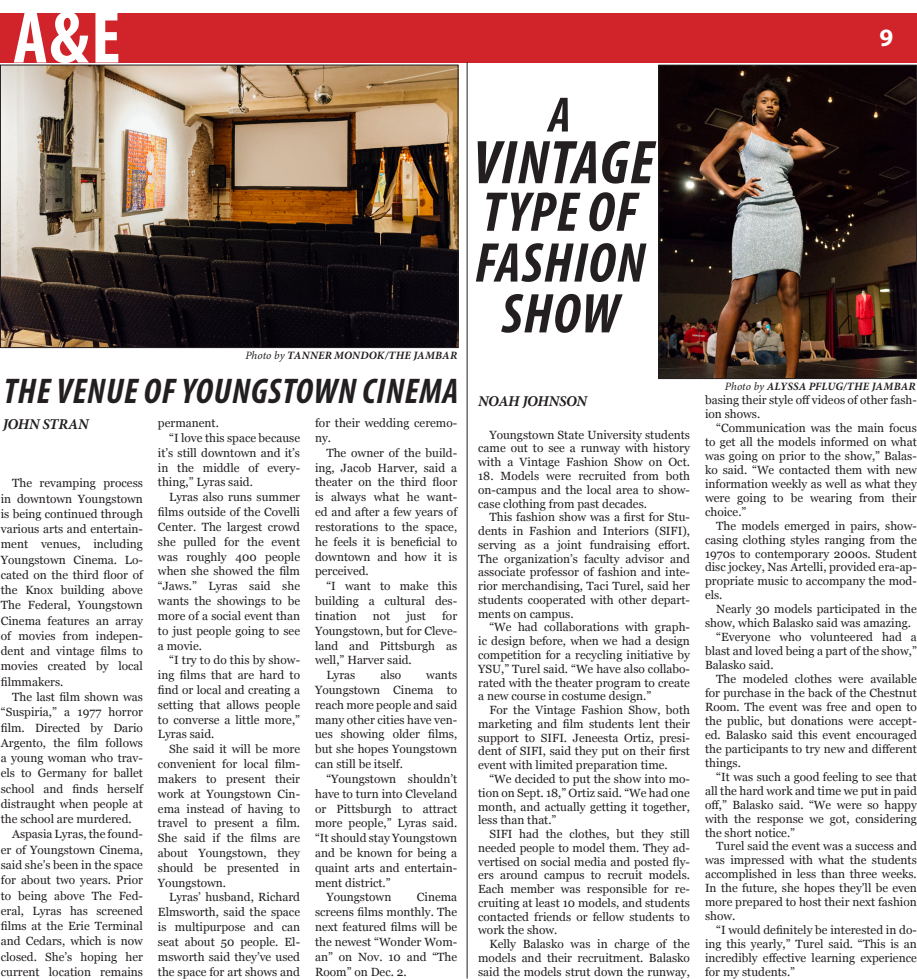
<style>
.page{position:relative;width:917px;height:979px;background:#fff}
.page>*{position:absolute;margin:0;border:0;box-sizing:border-box;transform-origin:0 0}
.Small_Headline{font:700 condensed 75px "Myriad Pro";color:#fff}
.t1{font:italic 700 condensed 62.25px "Myriad Pro";letter-spacing:.02em;color:#231f20}
.t2{font:italic 700 condensed 56.5px/50.8px "Myriad Pro";letter-spacing:.02em;color:#231f20;text-align:center}
.t3{font:italic 700 condensed 50px "Myriad Pro";color:#231f20}
.t4{font:italic 700 condensed 35.88px "Myriad Pro";letter-spacing:.02em;color:#231f20}
.Small_Headline-2{font:700 25px "Myriad Pro";color:#fff}
.t5{font:italic 700 15px "Minion Pro";letter-spacing:-.03em;color:#231f20}
.t6{font:11.88px/14.9px "Georgia";color:#231f20;text-align:justify}
.t7{font:italic 700 11.25px "Minion Pro";letter-spacing:.01em;color:#231f20}
.s1{font-weight:400}
</style>
<div class="page">
<div style="left:0;top:13px;width:917px;height:49px;background:#d1232a"></div>
<img style="left:660px;top:67px;width:255px;height:310px">
<div style="left:658px;top:65px;width:259px;height:314px;border:1px solid #231f20"></div>
<img style="left:2px;top:67px;width:454px;height:279px">
<div style="left:0;top:65px;width:458px;height:283px;border:1px solid #231f20"></div>
<hr style="left:467px;top:62px;width:1px;height:916px;background:#231f20">
<p class="Small_Headline" style="left:13px;top:-9px;width:109px">A&amp;E</p>
<p class="t7" style="left:245px;top:347px;width:213px"><span class="s1">Photo by</span> TANNER MONDOK/THE JAMBAR</p>
<p class="t4" style="left:4px;top:368px;width:456px">THE VENUE OF YOUNGSTOWN CINEMA</p>
<p class="t5" style="left:3px;top:414px;width:87px">JOHN STRAN</p>
<p class="t6" style="left:1px;top:476px;width:144px;line-height:15.2px;text-indent:11px">The revamping process in downtown Youngstown is being continued through various arts and entertain&shy;ment venues, including Youngstown Cinema. Lo&shy;cated on the third floor of the Knox building above The Federal, Youngstown Cinema features an array of movies from indepen&shy;dent and vintage films to movies created by local filmmakers.</p>
<p class="t6" style="left:1px;top:689px;width:144px;line-height:15.2px;text-indent:11px">The last film shown was “Suspiria,” a 1977 horror film. Directed by Dario Argento, the film follows a young woman who trav&shy;els to Germany for ballet school and finds herself distraught when people at the school are murdered.</p>
<p class="t6" style="left:1px;top:827px;width:144px;line-height:15.2px;text-indent:11px">Aspasia Lyras, the found&shy;er of Youngstown Cinema, said she’s been in the space for about two years. Prior to being above The Fed&shy;eral, Lyras has screened films at the Erie Terminal and Cedars, which is now closed. She’s hoping her current location remains</p>
<p class="t6" style="left:158px;top:416px;width:62px">permanent.</p>
<p class="t6" style="left:158px;top:431px;width:144px;text-indent:11px">“I love this space because it’s still downtown and it’s in the middle of every&shy;thing,” Lyras said.</p>
<p class="t6" style="left:158px;top:490px;width:144px;text-indent:11px">Lyras also runs summer films outside of the Covelli Center. The largest crowd she pulled for the event was roughly 400 people when she showed the film “Jaws.” Lyras said she wants the showings to be more of a social event than to just people going to see a movie.</p>
<p class="t6" style="left:158px;top:653px;width:144px;text-indent:11px">“I try to do this by show&shy;ing films that are hard to find or local and creating a setting that allows people to converse a little more,” Lyras said.</p>
<p class="t6" style="left:158px;top:742px;width:144px;text-indent:11px">She said it will be more convenient for local film&shy;makers to present their work at Youngstown Cin&shy;ema instead of having to travel to present a film.<br>She said if the films are about Youngstown, they should be presented in Youngstown.</p>
<p class="t6" style="left:158px;top:890px;width:144px;text-indent:11px">Lyras’ husband, Richard Elmsworth, said the space is multipurpose and can seat about 50 people. El&shy;msworth said they’ve used the space for art shows and</p>
<p class="t6" style="left:315px;top:416px;width:144px">for their wedding ceremo&shy;ny.</p>
<p class="t6" style="left:315px;top:445px;width:144px;text-indent:11px">The owner of the build&shy;ing, Jacob Harver, said a theater on the third floor is always what he want&shy;ed and after a few years of restorations to the space, he feels it is beneficial to downtown and how it is perceived.</p>
<p class="t6" style="left:315px;top:579px;width:144px;text-indent:11px">“I want to make this building a cultural des&shy;tination</p>
<p class="t6" style="left:315px;top:608px;width:144px;text-indent:127px">for Youngstown, but for Cleve&shy;land and Pittsburgh as well,” Harver said.</p>
<p class="t6" style="left:326px;top:668px;width:30px">Lyras</p>
<p class="t6" style="left:380px;top:668px;width:22px">also</p>
<p class="t6" style="left:373px;top:608px;width:19px">not</p>
<p class="t6" style="left:406px;top:608px;width:21px">just</p>
<p class="t6" style="left:315px;top:668px;width:144px;text-indent:111px">wants Youngstown Cinema to reach more people and said many other cities have ven&shy;ues showing older films, but she hopes Youngstown can still be itself.</p>
<p class="t6" style="left:315px;top:771px;width:144px;text-indent:11px">“Youngstown shouldn’t have to turn into Cleveland or Pittsburgh to attract more people,” Lyras said. “It should stay Youngstown and be known for being a quaint arts and entertain&shy;ment district.”</p>
<p class="t6" style="left:326px;top:890px;width:66px">Youngstown</p>
<p class="t6" style="left:315px;top:890px;width:144px;text-indent:102px">Cinema screens films monthly. The next featured films will be the newest “Wonder Wom&shy;an” on Nov. 10 and “The Room” on Dec. 2.</p>
<p class="Small_Headline-2" style="left:879px;top:22px;width:15px">9</p>
<p class="t3" style="left:548px;top:84px;width:24px">A</p>
<p class="t1" style="left:473px;top:124px;width:183px">VINTAGE</p>
<p class="t2" style="left:475px;top:185px;width:172px">TYPE OF<br>FASHION<br>SHOW</p>
<p class="t5" style="left:478px;top:390px;width:110px">NOAH JOHNSON</p>
<p class="t6" style="left:478px;top:428px;width:213px;line-height:13.8px;text-indent:11px">Youngstown State University students came out to see a runway with history with a Vintage Fashion Show on Oct.</p>
<p class="t6" style="left:478px;top:469px;width:213px;line-height:13.8px">18. Models were recruited from both on-campus and the local area to show&shy;case clothing from past decades.</p>
<p class="t6" style="left:478px;top:510px;width:213px;line-height:13.8px;text-indent:11px">This fashion show was a first for Stu&shy;dents in Fashion and Interiors (SIFI), serving as a joint fundraising effort.<br>The organization’s faculty advisor and associate professor of fashion and inte&shy;rior merchandising, Taci Turel, said her students cooperated with other depart&shy;ments on campus.</p>
<p class="t6" style="left:478px;top:621px;width:213px;line-height:13.8px;text-indent:11px">“We had collaborations with graph&shy;ic design before, when we had a design competition for a recycling initiative by YSU,” Turel said. “We have also collabo&shy;rated with the theater program to create a new course in costume design.”</p>
<p class="t6" style="left:478px;top:703px;width:213px;line-height:13.8px;text-indent:11px">For the Vintage Fashion Show, both marketing and film students lent their support to SIFI. Jeneesta Ortiz, presi&shy;dent of SIFI, said they put on their first event with limited preparation time.</p>
<p class="t6" style="left:478px;top:772px;width:213px;line-height:13.8px;text-indent:11px">“We decided to put the show into mo&shy;tion on Sept. 18,” Ortiz said. “We had one month, and actually getting it together, less than that.”</p>
<p class="t6" style="left:478px;top:827px;width:213px;line-height:13.8px;text-indent:11px">SIFI had the clothes, but they still needed people to model them. They ad&shy;vertised on social media and posted fly&shy;ers around campus to recruit models.<br>Each member was responsible for re&shy;cruiting at least 10 models, and students contacted friends or fellow students to work the show.</p>
<p class="t6" style="left:478px;top:937px;width:213px;line-height:13.8px;text-indent:11px">Kelly Balasko was in charge of the models and their recruitment. Balasko said the models strut down the runway,</p>
<p class="t7" style="left:725px;top:378px;width:192px"><span class="s1">Photo by</span> ALYSSA PFLUG/THE JAMBAR</p>
<p class="t6" style="left:705px;top:393px;width:213px;line-height:14px">basing their style off videos of other fash&shy;ion shows.</p>
<p class="t6" style="left:705px;top:421px;width:213px;line-height:14px;text-indent:11px">“Communication was the main focus to get all the models informed on what was going on prior to the show,” Balas&shy;ko said. “We contacted them with new information weekly as well as what they were going to be wearing from their choice.”</p>
<p class="t6" style="left:705px;top:519px;width:213px;line-height:14px;text-indent:11px">The models emerged in pairs, show&shy;casing clothing styles ranging from the 1970s to contemporary 2000s. Student disc jockey, Nas Artelli, provided era-ap&shy;propriate music to accompany the mod&shy;els.</p>
<p class="t6" style="left:705px;top:602px;width:213px;line-height:14px;text-indent:11px">Nearly 30 models participated in the show, which Balasko said was amazing.</p>
<p class="t6" style="left:705px;top:630px;width:213px;line-height:14px;text-indent:11px">“Everyone who volunteered had a blast and loved being a part of the show,” Balasko said.</p>
<p class="t6" style="left:705px;top:672px;width:213px;line-height:14px;text-indent:11px">The modeled clothes were available for purchase in the back of the Chestnut Room. The event was free and open to the public, but donations were accept&shy;ed. Balasko said this event encouraged the participants to try new and different things.</p>
<p class="t6" style="left:705px;top:770px;width:213px;line-height:14px;text-indent:11px">“It was such a good feeling to see that all the hard work and time we put in paid off,” Balasko said. “We were so happy with the response we got, considering the short notice.”</p>
<p class="t6" style="left:705px;top:839px;width:213px;line-height:14px;text-indent:11px">Turel said the event was a success and was impressed with what the students accomplished in less than three weeks.<br>In the future, she hopes they’ll be even more prepared to host their next fashion show.</p>
<p class="t6" style="left:705px;top:923px;width:213px;line-height:14px;text-indent:11px">“I would definitely be interested in do&shy;ing this yearly,” Turel said. “This is an incredibly effective learning experience for my students.”</p>
</div>
